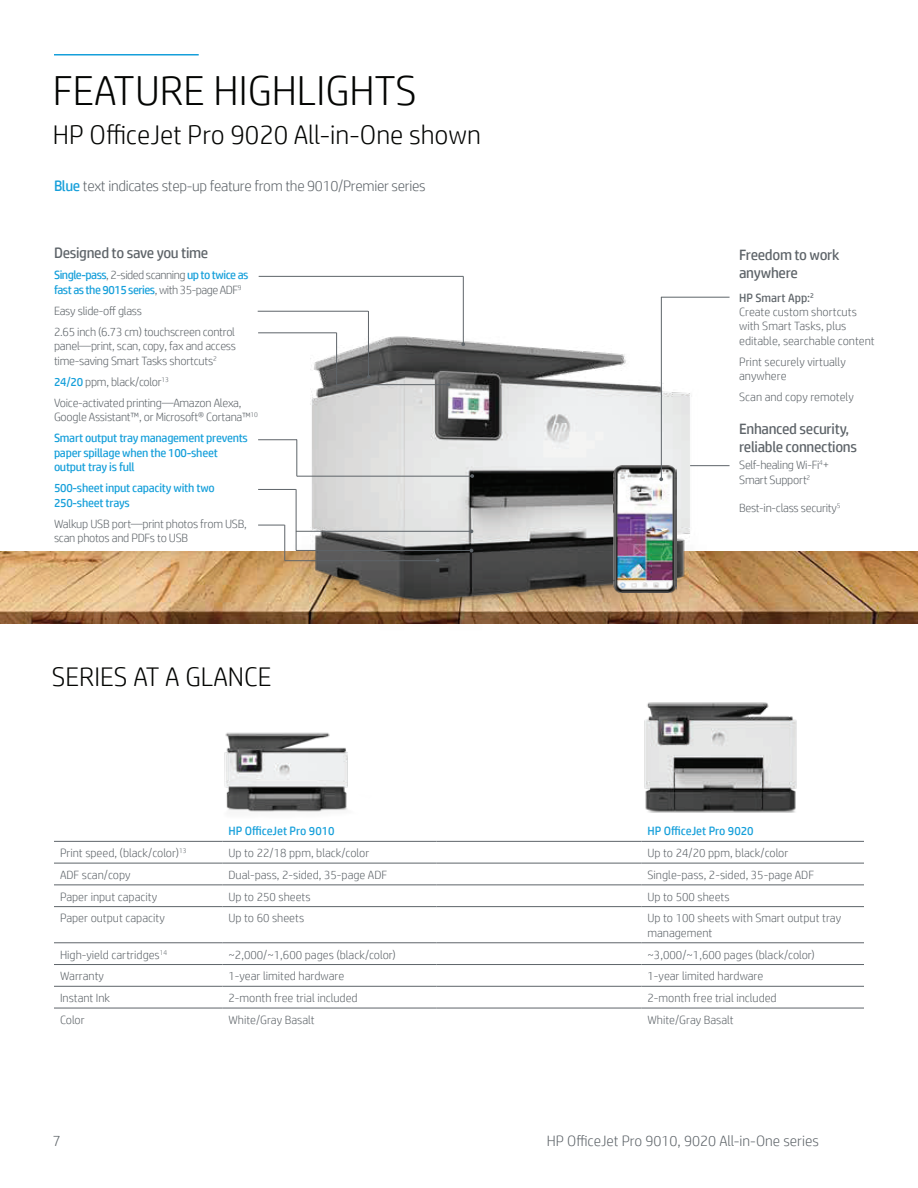
<style>
.page{position:relative;width:918px;height:1188px;background:#fff}
.page>*{position:absolute;margin:0;border:0;box-sizing:border-box;transform-origin:0 0}
.t1{font:300 42px "HP Simplified";color:#040503}
.t2{font:300 27px "HP Simplified";color:#040503}
.t3{font:15px/18px "HP Simplified";letter-spacing:-.02em;color:#5e6469}
.t4{font:300 15px "HP Simplified";letter-spacing:-.02em;color:#5e6469}
.t5{font:300 15px "HP Simplified";color:#5e6469}
.t6{font:300 12px/14.4px "HP Simplified";color:#5e6469}
.t7{font:300 12px/14.4px "HP Simplified";letter-spacing:-.02em;color:#5e6469}
.t8{font:12px/14.4px "HP Simplified";letter-spacing:-.02em;color:#159fda}
.t9{font:12px/14.4px "HP Simplified";letter-spacing:-.04em;color:#159fda}
.t10{font:12px "HP Simplified";color:#159fda}
.s1{font-weight:400;color:#159fda}
.s2{font-weight:300;color:#5e6469}
.s3{font-weight:400}
</style>
<div class="page">
<img style="left:0;top:552px;width:918px;height:71px">
<img style="left:189px;top:294px;width:622px;height:330px">
<img style="left:613px;top:465px;width:64px;height:127px">
<hr style="left:54px;top:54px;width:145px;height:2px;background:#159fda">
<hr style="left:54px;top:841px;width:168px;height:1px;background:#5e6469">
<hr style="left:222px;top:841px;width:214px;height:1px;background:#5e6469">
<hr style="left:436px;top:841px;width:206px;height:1px;background:#5e6469">
<hr style="left:642px;top:841px;width:222px;height:1px;background:#5e6469">
<hr style="left:54px;top:863px;width:168px;height:1px;background:#5e6469">
<hr style="left:222px;top:863px;width:214px;height:1px;background:#5e6469">
<hr style="left:436px;top:863px;width:206px;height:1px;background:#5e6469">
<hr style="left:642px;top:863px;width:222px;height:1px;background:#5e6469">
<hr style="left:54px;top:885px;width:168px;height:1px;background:#5e6469">
<hr style="left:222px;top:885px;width:214px;height:1px;background:#5e6469">
<hr style="left:436px;top:885px;width:206px;height:1px;background:#5e6469">
<hr style="left:642px;top:885px;width:222px;height:1px;background:#5e6469">
<hr style="left:54px;top:906px;width:168px;height:1px;background:#5e6469">
<hr style="left:222px;top:906px;width:214px;height:1px;background:#5e6469">
<hr style="left:436px;top:906px;width:206px;height:1px;background:#5e6469">
<hr style="left:642px;top:906px;width:222px;height:1px;background:#5e6469">
<hr style="left:54px;top:943px;width:168px;height:1px;background:#5e6469">
<hr style="left:222px;top:943px;width:214px;height:1px;background:#5e6469">
<hr style="left:436px;top:943px;width:206px;height:1px;background:#5e6469">
<hr style="left:642px;top:943px;width:222px;height:1px;background:#5e6469">
<hr style="left:54px;top:964px;width:168px;height:1px;background:#5e6469">
<hr style="left:222px;top:964px;width:214px;height:1px;background:#5e6469">
<hr style="left:436px;top:964px;width:206px;height:1px;background:#5e6469">
<hr style="left:642px;top:964px;width:222px;height:1px;background:#5e6469">
<hr style="left:54px;top:986px;width:168px;height:1px;background:#5e6469">
<hr style="left:222px;top:986px;width:214px;height:1px;background:#5e6469">
<hr style="left:436px;top:986px;width:206px;height:1px;background:#5e6469">
<hr style="left:642px;top:986px;width:222px;height:1px;background:#5e6469">
<hr style="left:54px;top:1008px;width:168px;height:1px;background:#5e6469">
<hr style="left:222px;top:1008px;width:214px;height:1px;background:#5e6469">
<hr style="left:436px;top:1008px;width:206px;height:1px;background:#5e6469">
<hr style="left:642px;top:1008px;width:222px;height:1px;background:#5e6469">
<svg style="left:470px;top:474px;width:4px;height:4px"></svg>
<svg style="left:436px;top:558px;width:4px;height:4px"></svg>
<svg style="left:367px;top:375px;width:4px;height:4px"></svg>
<svg style="left:461px;top:342px;width:4px;height:4px"></svg>
<hr style="left:297px;top:476px;width:174px;height:1px;background:#5e6469">
<hr style="left:296px;top:550px;width:175px;height:1px;background:#5e6469">
<hr style="left:296px;top:531px;width:175px;height:1px;background:#5e6469">
<hr style="left:258px;top:439px;width:39px;height:1px;background:#5e6469">
<hr style="left:297px;top:440px;width:1px;height:36px;background:#5e6469">
<hr style="left:258px;top:489px;width:38px;height:1px;background:#5e6469">
<hr style="left:296px;top:489px;width:1px;height:61px;background:#5e6469">
<hr style="left:285px;top:560px;width:153px;height:1px;background:#5e6469">
<svg style="left:258px;top:525px;width:27px;height:1px"></svg>
<hr style="left:285px;top:525px;width:1px;height:36px;background:#5e6469">
<hr style="left:337px;top:384px;width:111px;height:1px;background:#5e6469">
<hr style="left:258px;top:333px;width:78px;height:1px;background:#5e6469">
<hr style="left:336px;top:333px;width:1px;height:52px;background:#5e6469">
<hr style="left:259px;top:276px;width:204px;height:1px;background:#5e6469">
<hr style="left:463px;top:276px;width:1px;height:67px;background:#5e6469">
<hr style="left:258px;top:311px;width:110px;height:1px;background:#5e6469">
<hr style="left:368px;top:311px;width:1px;height:65px;background:#5e6469">
<hr style="left:661px;top:297px;width:69px;height:1px;background:#5e6469">
<hr style="left:690px;top:465px;width:40px;height:1px;background:#5e6469">
<hr style="left:661px;top:297px;width:1px;height:183px;background:#5e6469">
<svg style="left:659px;top:477px;width:4px;height:4px"></svg>
<img style="left:224px;top:732px;width:124px;height:80px">
<img style="left:644px;top:702px;width:153px;height:111px">
<p class="t1" style="left:53px;top:67px;width:365px">FEATURE HIGHLIGHTS</p>
<p class="t2" style="left:53px;top:119px;width:429px">HP OfficeJet Pro 9020 All-in-One shown</p>
<p class="t4" style="left:54px;top:178px;width:373px"><span class="s1">Blue</span> text indicates step-up feature from the 9010/Premier series</p>
<p class="t3" style="left:54px;top:244px;width:156px">Designed to save you time</p>
<p class="t9" style="left:54px;top:268px;width:196px">Single-pass<span class="s2">, 2-sided scanning</span> up to twice as fast as the 9015 series<span class="s2">, with 35-page ADF</span><sup>9</sup></p>
<p class="t7" style="left:54px;top:300px;width:183px;line-height:21.1px">Easy slide-off glass<br>2.65 inch (6.73 cm) touchscreen control</p>
<p class="t7" style="left:54px;top:339px;width:184px">panel—print, scan, copy, fax and access time-saving Smart Tasks shortcuts<sup>2</sup></p>
<p class="t7" style="left:54px;top:371px;width:189px;line-height:21.1px"><span class="s1">24/20</span> ppm, black/color<sup>13<br></sup>Voice-activated printing—Amazon Alexa,</p>
<p class="t7" style="left:54px;top:406px;width:205px;line-height:21.1px">Google Assistant™, or Microsoft® Cortana™<sup>10<br></sup><span class="s1">Smart output tray management prevents</span></p>
<p class="t8" style="left:54px;top:445px;width:165px">paper spillage when the 100-sheet output tray is full</p>
<p class="t8" style="left:54px;top:481px;width:162px">500-sheet input capacity with two<br>250-sheet trays</p>
<p class="t7" style="left:54px;top:516px;width:194px">Walkup USB port—print photos from USB, scan photos and PDFs to USB</p>
<p class="t2" style="left:52px;top:662px;width:221px">SERIES AT A GLANCE</p>
<p class="t3" style="left:739px;top:246px;width:102px">Freedom to work anywhere</p>
<p class="t6" style="left:739px;top:290px;width:137px"><span class="s3">HP Smart App:</span><sup>2<br></sup>Create custom shortcuts with Smart Tasks, plus editable, searchable content</p>
<p class="t6" style="left:739px;top:354px;width:108px">Print securely virtually anywhere</p>
<p class="t6" style="left:739px;top:390px;width:116px">Scan and copy remotely</p>
<p class="t3" style="left:739px;top:419px;width:120px">Enhanced security, reliable connections</p>
<p class="t7" style="left:739px;top:458px;width:92px">Self-healing Wi-Fi<sup>4</sup>+<br>Smart Support<sup>2</sup></p>
<p class="t7" style="left:739px;top:501px;width:103px">Best-in-class security<sup>5</sup></p>
<p class="t10" style="left:228px;top:824px;width:108px">HP OfficeJet Pro 9010</p>
<p class="t10" style="left:648px;top:824px;width:108px">HP OfficeJet Pro 9020</p>
<p class="t6" style="left:60px;top:846px;width:128px">Print speed, (black/color)<sup>13</sup></p>
<p class="t6" style="left:228px;top:846px;width:142px">Up to 22/18 ppm, black/color</p>
<p class="t6" style="left:648px;top:846px;width:142px">Up to 24/20 ppm, black/color</p>
<p class="t6" style="left:60px;top:867px;width:72px">ADF scan/copy</p>
<p class="t6" style="left:228px;top:867px;width:160px">Dual-pass, 2-sided, 35-page ADF</p>
<p class="t6" style="left:648px;top:867px;width:168px">Single-pass, 2-sided, 35-page ADF</p>
<p class="t6" style="left:60px;top:889px;width:99px">Paper input capacity</p>
<p class="t6" style="left:228px;top:889px;width:84px">Up to 250 sheets</p>
<p class="t6" style="left:648px;top:889px;width:84px">Up to 500 sheets</p>
<p class="t6" style="left:60px;top:911px;width:106px">Paper output capacity</p>
<p class="t6" style="left:228px;top:911px;width:77px">Up to 60 sheets</p>
<p class="t6" style="left:648px;top:911px;width:195px">Up to 100 sheets with Smart output tray management</p>
<p class="t6" style="left:60px;top:947px;width:109px">High-yield cartridges<sup>14</sup></p>
<p class="t6" style="left:228px;top:947px;width:169px">~2,000/~1,600 pages (black/color)</p>
<p class="t6" style="left:648px;top:947px;width:169px">~3,000/~1,600 pages (black/color)</p>
<p class="t6" style="left:60px;top:969px;width:46px">Warranty</p>
<p class="t6" style="left:228px;top:969px;width:117px">1-year limited hardware</p>
<p class="t6" style="left:648px;top:969px;width:117px">1-year limited hardware</p>
<p class="t6" style="left:60px;top:991px;width:52px">Instant Ink</p>
<p class="t6" style="left:228px;top:991px;width:131px">2-month free trial included</p>
<p class="t6" style="left:648px;top:991px;width:131px">2-month free trial included</p>
<p class="t6" style="left:60px;top:1012px;width:26px">Color</p>
<p class="t6" style="left:228px;top:1012px;width:88px">White/Gray Basalt</p>
<p class="t6" style="left:648px;top:1012px;width:88px">White/Gray Basalt</p>
<p class="t4" style="left:53px;top:1133px;width:10px">7</p>
<p class="t5" style="left:547px;top:1133px;width:274px">HP OfficeJet Pro 9010, 9020 All-in-One series</p>
</div>
